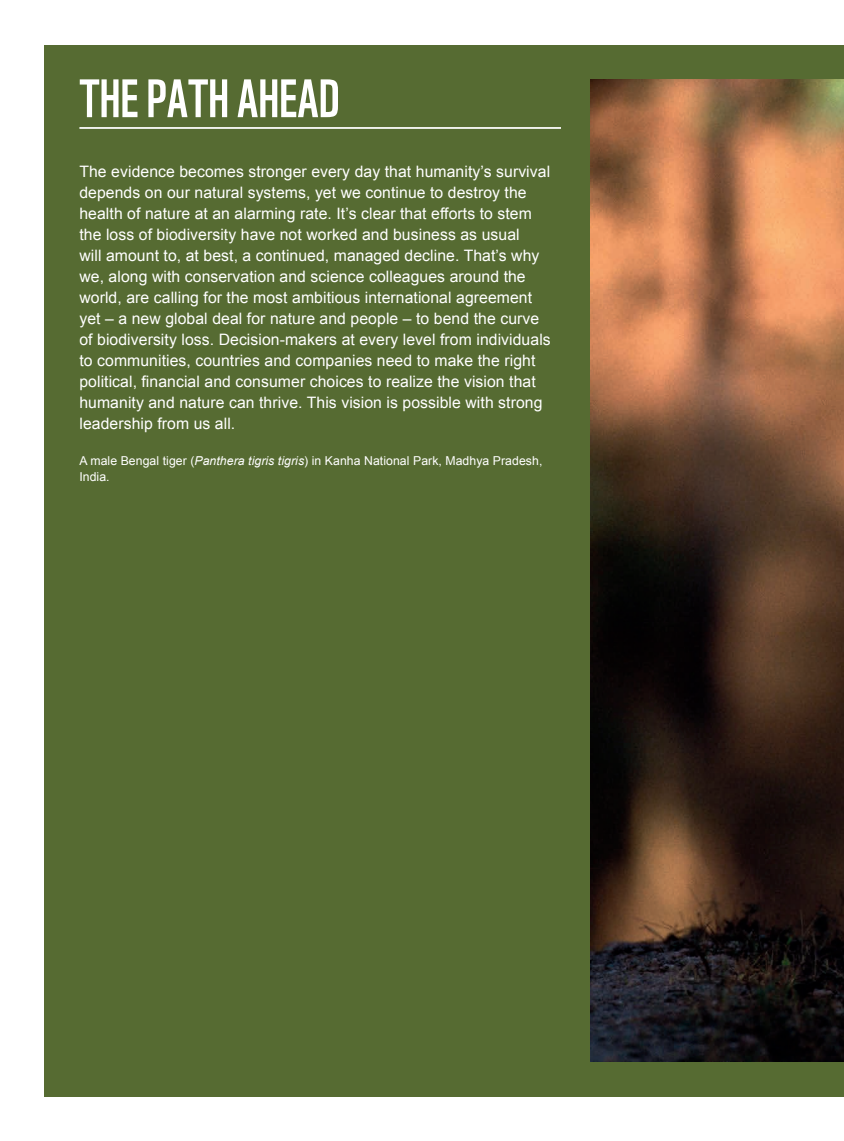
<style>
.page{position:relative;width:844px;height:1141px;background:#fff}
.page>*{position:absolute;margin:0;border:0;box-sizing:border-box;transform-origin:0 0}
.t1{font:52.5px "WWF";color:#fff}
.body_1st_para_no_ind{font:15.75px/21px "Arial";letter-spacing:.005em;color:#fff}
.body_1st_para_no_ind-2{font:12.25px/15.8px "Arial";letter-spacing:.005em;color:#fff}
.s1{font-style:italic}
</style>
<div class="page">
<div style="left:45px;top:45px;width:798px;height:1051px;background:#566b32"></div>
<img style="left:590px;top:79px;width:253px;height:983px">
<hr style="left:79px;top:127px;width:482px;height:2px;background:#fff">
<h1 class="t1" style="left:79px;top:57px;width:262px">THE PATH AHEAD</h1>
<p class="body_1st_para_no_ind" style="left:79px;top:161px;width:472px">The evidence becomes stronger every day that humanity’s survival depends on our natural systems, yet we continue to destroy the health of nature at an alarming rate. It’s clear that efforts to stem the loss of biodiversity have not worked and business as usual<br>will amount to, at best, a continued, managed decline. That’s why we, along with conservation and science colleagues around the world, are calling for the most ambitious international agreement yet – a new global deal for nature and people – to bend the curve of biodiversity loss. Decision-makers at every level from individuals to communities, countries and companies need to make the right political, financial and consumer choices to realize the vision that humanity and nature can thrive. This vision is possible with strong leadership from us all.</p>
<p class="body_1st_para_no_ind-2" style="left:79px;top:453px;width:464px">A male Bengal tiger (<span class="s1">Panthera tigris tigris</span>) in Kanha National Park, Madhya Pradesh,<br>India.</p>
</div>
